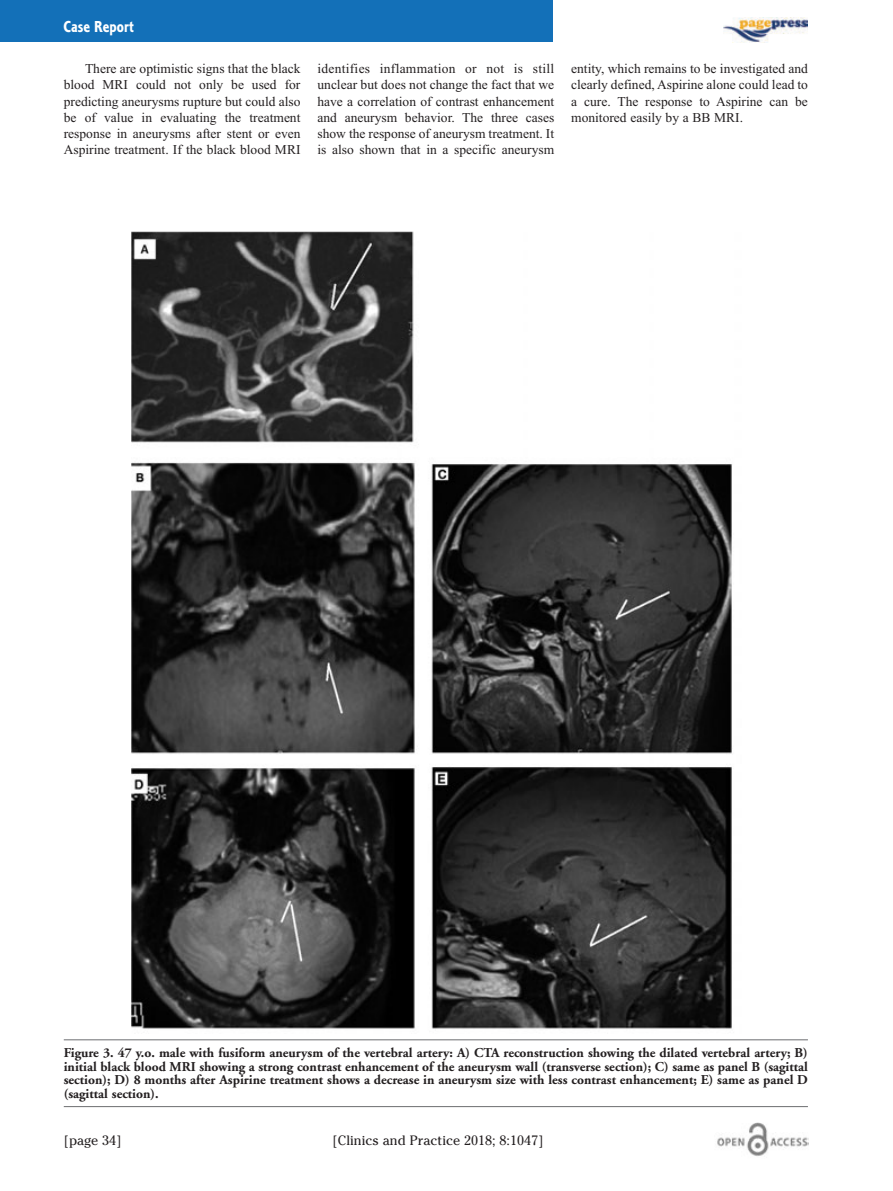
<style>
.page{position:relative;width:893px;height:1191px;background:#fff}
.page>*{position:absolute;margin:0;border:0;box-sizing:border-box;transform-origin:0 0}
.t1{font:16.5px "Corinthian Bold Condensed Plain";color:#fff}
.t2{font:13.5px/16.2px "Times New Roman";color:#231f20;text-align:justify}
.t3{font:700 13.5px/13.5px "Adobe Garamond";color:#231f20;text-align:justify}
.t4{font:13.5px "Cheltenham";color:#231f20}
</style>
<div class="page">
<div style="left:0;top:0;width:553px;height:42px;background:#1370b8"></div>
<img style="left:717px;top:1123px;width:91px;height:33px">
<img style="left:723px;top:17px;width:84px;height:26px">
<hr style="left:64px;top:1039px;width:744px;height:1px;background:#6c6d70">
<hr style="left:64px;top:1106px;width:744px;height:1px;background:#6c6d70">
<img style="left:131px;top:232px;width:601px;height:797px">
<p class="t1" style="left:63px;top:21px;width:72px">Case Report</p>
<p class="t2" style="left:64px;top:60px;width:238px;text-indent:21px">There are optimistic signs that the black blood MRI could not only be used for predicting aneurysms rupture but could also be of value in evaluating the treatment response in aneurysms after stent or even Aspirine treatment. If the black blood MRI</p>
<p class="t2" style="left:317px;top:60px;width:238px">identifies inflammation or not is still unclear but does not change the fact that we have a correlation of contrast enhancement and aneurysm behavior. The three cases show the response of aneurysm treatment. It is also shown that in a specific aneurysm</p>
<p class="t2" style="left:571px;top:60px;width:238px">entity, which remains to be investigated and clearly defined, Aspirine alone could lead to a cure. The response to Aspirine can be monitored easily by a BB MRI.</p>
<p class="t3" style="left:64px;top:1047px;width:746px">Figure 3. 47 y.o. male with fusiform aneurysm of the vertebral artery: A) CTA reconstruction showing the dilated vertebral artery; B) initial black blood MRI showing a strong contrast enhancement of the aneurysm wall (transverse section); C) same as panel B (sagittal section); D) 8 months after Aspirine treatment shows a decrease in aneurysm size with less contrast enhancement; E) same as panel D (sagittal section).</p>
<p class="t4" style="left:64px;top:1132px;width:59px">[page 34]</p>
<p class="t4" style="left:332px;top:1132px;width:213px">[Clinics and Practice 2018; 8:1047]</p>
</div>
